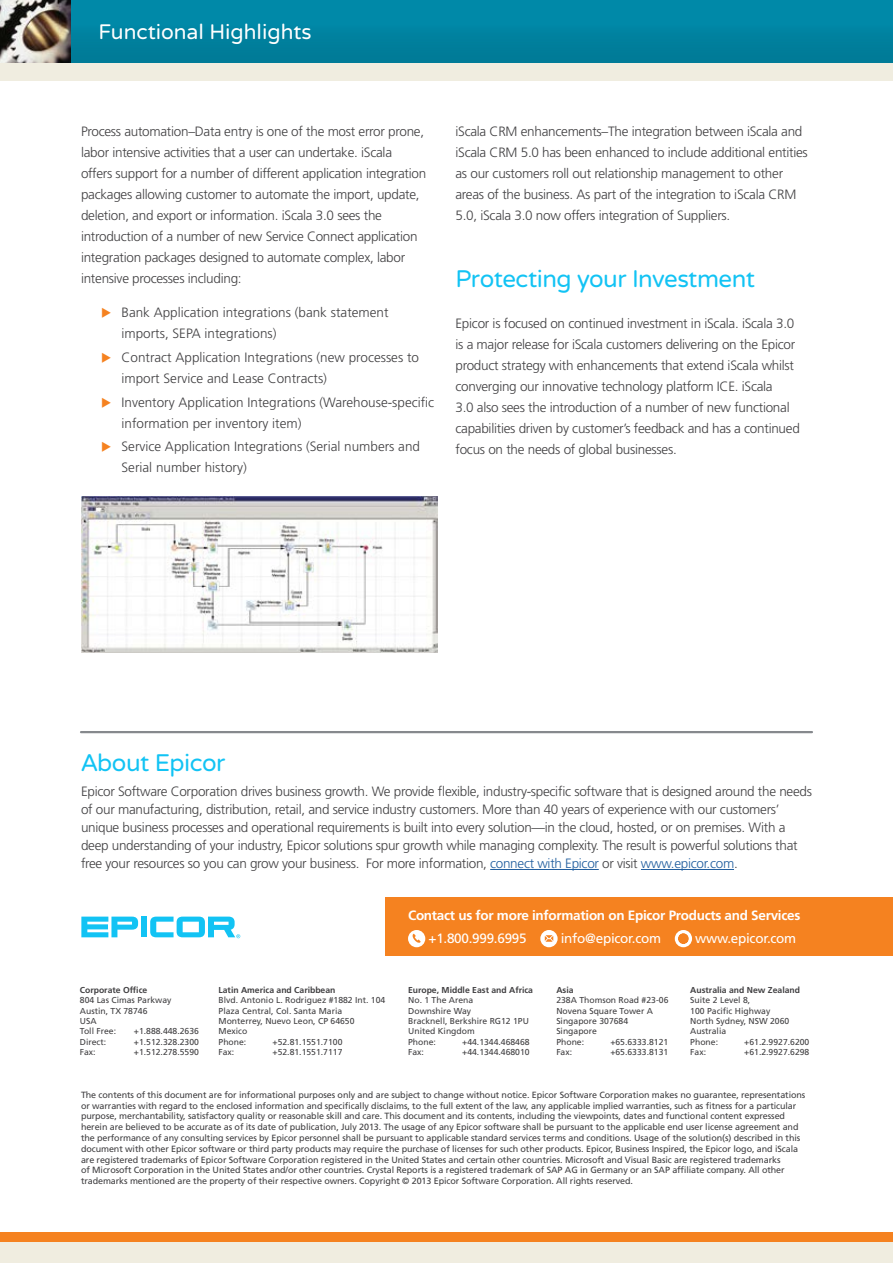
<style>
.page{position:relative;width:893px;height:1263px;background:#fff}
.page>*{position:absolute;margin:0;border:0;box-sizing:border-box;transform-origin:0 0}
.Body_Heading{font:24px "Varela Round";letter-spacing:-.02em;color:#12c3f4}
.About_Epicor_Title{font:24px "Varela Round";letter-spacing:-.02em;color:#12c3f4}
.Title_Bar_-_Sub_Page{font:21px "Varela Round";color:#fff}
.Body_Copy{font:300 13.5px/21px "Frutiger LT Std";letter-spacing:-.02em;color:#414042}
.About_Epicor_Body{font:300 13.5px/18px "Frutiger LT Std";letter-spacing:-.02em;color:#414042}
.About_Epicor_Body-2{font:300 13.5px/21px "Frutiger LT Std";color:#414042}
.t1{font:700 13.5px "Frutiger LT Std";letter-spacing:-.02em;color:#fff}
.Phone_Email_Website{font:13.5px "Frutiger LT Std";letter-spacing:-.02em;color:#fff}
.t2{font:9px/10.8px "Frutiger LT Std";letter-spacing:-.01em;color:#414042}
.t3{font:8.7px/10.4px "Frutiger LT Std";color:#414042}
.t4{font:700 8.7px "Frutiger LT Std";color:#414042}
.s1{color:#215e9e}
</style>
<div class="page">
<hr style="left:490px;top:869px;width:109px;height:1px;background:#215e9e">
<hr style="left:641px;top:869px;width:93px;height:1px;background:#215e9e">
<hr style="left:81px;top:731px;width:731px;height:2px;background:#86898d">
<div style="left:385px;top:897px;width:508px;height:59px;background:#f58220"></div>
<div style="left:141px;top:917px;width:6px;height:20px;background:#12c3f4"></div>
<svg style="left:81px;top:917px;width:57px;height:20px"></svg>
<svg style="left:150px;top:917px;width:90px;height:21px"></svg>
<div style="left:0;top:0;width:893px;height:63px;background:#0084a2"></div>
<div style="left:0;top:1232px;width:893px;height:10px;background:#f58220"></div>
<div style="left:0;top:1242px;width:893px;height:21px;background:#f0ede0"></div>
<img style="left:0;top:0;width:71px;height:63px">
<div style="left:408px;top:930px;width:17px;height:17px;background:#fff;border-radius:50%"></div>
<svg style="left:413px;top:934px;width:8px;height:9px"></svg>
<div style="left:540px;top:930px;width:18px;height:17px;background:#fff;border-radius:50%"></div>
<svg style="left:545px;top:935px;width:8px;height:7px"></svg>
<svg style="left:675px;top:930px;width:17px;height:17px"></svg>
<svg style="left:678px;top:934px;width:10px;height:9px"></svg>
<img style="left:81px;top:496px;width:357px;height:156px">
<div style="left:0;top:63px;width:893px;height:17px;background:#f0ede0"></div>
<p class="Title_Bar_-_Sub_Page" style="left:99px;top:20px;width:215px">Functional Highlights</p>
<p class="Body_Copy" style="left:81px;top:121px;width:347px">Process automation–Data entry is one of the most error prone, labor intensive activities that a user can undertake. iScala offers support for a number of different application integration packages allowing customer to automate the import, update, deletion, and export or information. iScala 3.0 sees the introduction of a number of new Service Connect application integration packages designed to automate complex, labor intensive processes including:</p>
<p class="About_Epicor_Body-2" style="left:122px;top:302px;width:269px">Bank Application integrations (bank statement imports, SEPA integrations)</p>
<p class="About_Epicor_Body-2" style="left:122px;top:347px;width:299px">Contract Application Integrations (new processes to import Service and Lease Contracts)</p>
<p class="About_Epicor_Body-2" style="left:122px;top:392px;width:314px">Inventory Application Integrations (Warehouse-specific information per inventory item)</p>
<p class="About_Epicor_Body-2" style="left:122px;top:436px;width:300px">Service Application Integrations (Serial numbers and<br>Serial number history)</p>
<p class="Body_Copy" style="left:455px;top:121px;width:354px">iScala CRM enhancements–The integration between iScala and iScala CRM 5.0 has been enhanced to include additional entities as our customers roll out relationship management to other areas of the business. As part of the integration to iScala CRM 5.0, iScala 3.0 now offers integration of Suppliers.</p>
<p class="Body_Heading" style="left:455px;top:265px;width:301px">Protecting your Investment</p>
<p class="Body_Copy" style="left:455px;top:313px;width:346px">Epicor is focused on continued investment in iScala. iScala 3.0 is a major release for iScala customers delivering on the Epicor product strategy with enhancements that extend iScala whilst converging our innovative technology platform ICE. iScala<br>3.0 also sees the introduction of a number of new functional capabilities driven by customer’s feedback and has a continued focus on the needs of global businesses.</p>
<p class="About_Epicor_Title" style="left:81px;top:749px;width:146px">About Epicor</p>
<p class="About_Epicor_Body" style="left:81px;top:783px;width:732px">Epicor Software Corporation drives business growth. We provide flexible, industry-specific software that is designed around the needs of our manufacturing, distribution, retail, and service industry customers. More than 40 years of experience with our customers’ unique business processes and operational requirements is built into every solution—in the cloud, hosted, or on premises. With a deep understanding of your industry, Epicor solutions spur growth while managing complexity. The result is powerful solutions that free your resources so you can grow your business. For more information, <span class="s1">connect with Epicor</span> or visit <span class="s1">www.epicor.com</span>.</p>
<h3 class="t1" style="left:408px;top:908px;width:394px">Contact us for more information on Epicor Products and Services</h3>
<p class="Phone_Email_Website" style="left:428px;top:930px;width:100px">+1.800.999.6995</p>
<p class="Phone_Email_Website" style="left:561px;top:930px;width:102px">info@epicor.com</p>
<p class="Phone_Email_Website" style="left:695px;top:930px;width:102px">www.epicor.com</p>
<p class="t4" style="left:80px;top:985px;width:69px">Corporate Office</p>
<p class="t3" style="left:80px;top:995px;width:93px">804 Las Cimas Parkway<br>Austin, TX 78746<br>USA<br>Toll Free:</p>
<p class="t4" style="left:408px;top:985px;width:126px">Europe, Middle East and Africa</p>
<p class="t3" style="left:408px;top:995px;width:122px">No. 1 The Arena<br>Downshire Way<br>Bracknell, Berkshire RG12 1PU<br>United Kingdom<br>Phone:</p>
<p class="t4" style="left:219px;top:985px;width:118px">Latin America and Caribbean</p>
<p class="t3" style="left:219px;top:995px;width:168px">Blvd. Antonio L. Rodriguez #1882 Int. 104<br>Plaza Central, Col. Santa Maria<br>Monterrey, Nuevo Leon, CP 64650<br>Mexico<br>Phone:</p>
<p class="t4" style="left:690px;top:985px;width:111px">Australia and New Zealand</p>
<p class="t3" style="left:690px;top:995px;width:101px">Suite 2 Level 8,<br>100 Pacific Highway<br>North Sydney, NSW 2060<br>Australia<br>Phone:</p>
<p class="t4" style="left:556px;top:985px;width:19px">Asia</p>
<p class="t3" style="left:556px;top:995px;width:114px">238A Thomson Road #23-06<br>Novena Square Tower A<br>Singapore 307684<br>Singapore<br>Phone:</p>
<p class="t3" style="left:134px;top:1026px;width:67px">+1.888.448.2636</p>
<p class="t3" style="left:80px;top:1036px;width:28px">Direct:</p>
<p class="t3" style="left:134px;top:1036px;width:67px">+1.512.328.2300</p>
<p class="t3" style="left:80px;top:1047px;width:17px">Fax:</p>
<p class="t3" style="left:134px;top:1047px;width:67px">+1.512.278.5590</p>
<p class="t3" style="left:273px;top:1036px;width:71px">+52.81.1551.7100</p>
<p class="t3" style="left:462px;top:1036px;width:69px">+44.1344.468468</p>
<p class="t3" style="left:610px;top:1036px;width:59px">+65.6333.8121</p>
<p class="t3" style="left:744px;top:1036px;width:67px">+61.2.9927.6200</p>
<p class="t3" style="left:219px;top:1047px;width:17px">Fax:</p>
<p class="t3" style="left:273px;top:1047px;width:71px">+52.81.1551.7117</p>
<p class="t2" style="left:81px;top:1089px;width:726px">The contents of this document are for informational purposes only and are subject to change without notice. Epicor Software Corporation makes no guarantee, representations or warranties with regard to the enclosed information and specifically disclaims, to the full extent of the law, any applicable implied warranties, such as fitness for a particular purpose, merchantability, satisfactory quality or reasonable skill and care. This document and its contents, including the viewpoints, dates and functional content expressed herein are believed to be accurate as of its date of publication, July 2013. The usage of any Epicor software shall be pursuant to the applicable end user license agreement and the performance of any consulting services by Epicor personnel shall be pursuant to applicable standard services terms and conditions. Usage of the solution(s) described in this document with other Epicor software or third party products may require the purchase of licenses for such other products. Epicor, Business Inspired, the Epicor logo, and iScala are registered trademarks of Epicor Software Corporation registered in the United States and certain other countries. Microsoft and Visual Basic are registered trademarks<br>of Microsoft Corporation in the United States and/or other countries. Crystal Reports is a registered trademark of SAP AG in Germany or an SAP affiliate company. All other trademarks mentioned are the property of their respective owners. Copyright © 2013 Epicor Software Corporation. All rights reserved.</p>
<p class="t3" style="left:408px;top:1047px;width:17px">Fax:</p>
<p class="t3" style="left:462px;top:1047px;width:69px">+44.1344.468010</p>
<p class="t3" style="left:556px;top:1047px;width:17px">Fax:</p>
<p class="t3" style="left:610px;top:1047px;width:59px">+65.6333.8131</p>
<p class="t3" style="left:690px;top:1047px;width:17px">Fax:</p>
<p class="t3" style="left:744px;top:1047px;width:67px">+61.2.9927.6298</p>
</div>
